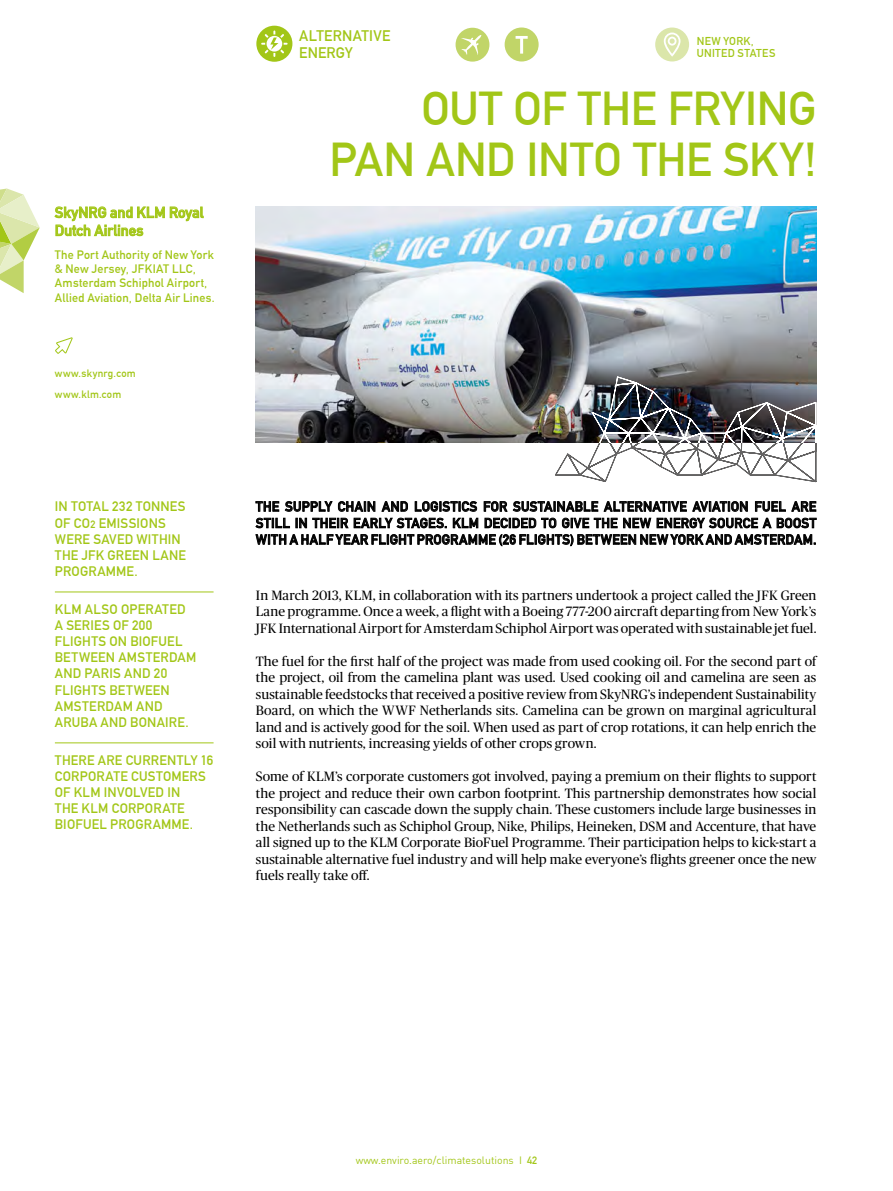
<style>
.page{position:relative;width:893px;height:1191px;background:#fff}
.page>*{position:absolute;margin:0;border:0;box-sizing:border-box;transform-origin:0 0}
.t1{font:700 46.5px/51px "DIN Alternate";color:#a2c617;text-align:right}
.t2{font:700 15px/16.5px "DIN Alternate";letter-spacing:.005em;color:#a2c617}
.t3{font:13.5px/16.5px "Publico";color:#000;text-align:justify}
.t4{font:700 13.5px/16.2px "DIN Alternate";letter-spacing:.02em;color:#a2c617}
.t5{font:700 13.5px/16.5px "DIN Alternate";letter-spacing:.02em;color:#000;text-align:justify}
.t6{font:700 12px/14.4px "DIN Alternate";letter-spacing:.015em;color:#a2c617}
.t7{font:700 11.25px/12.6px "DIN Alternate";letter-spacing:.02em;color:#a2c617}
.t8{font:10.5px "DIN";color:#a2c617}
.t9{font:700 10.5px/20.5px "DIN Alternate";letter-spacing:.03em;color:#a2c617}
.s1{font-family:"DIN";font-weight:400}
.s2{font-size:10.5px}
.s3{font-family:"DIN Alternate";font-weight:700}
</style>
<div class="page">
<div style="left:256px;top:26px;width:36px;height:36px;background:#a2c617;border-radius:50%"></div>
<svg style="left:261px;top:31px;width:27px;height:26px"></svg>
<svg style="left:55px;top:337px;width:18px;height:17px"></svg>
<svg style="left:0;top:188px;width:40px;height:105px"></svg>
<img style="left:256px;top:206px;width:560px;height:236px">
<svg style="left:54px;top:206px;width:150px;height:30px"></svg>
<svg style="left:256px;top:501px;width:23px;height:10px"></svg>
<svg style="left:285px;top:501px;width:47px;height:10px"></svg>
<svg style="left:338px;top:501px;width:37px;height:10px"></svg>
<svg style="left:382px;top:501px;width:26px;height:10px"></svg>
<svg style="left:415px;top:501px;width:62px;height:10px"></svg>
<svg style="left:484px;top:501px;width:23px;height:10px"></svg>
<svg style="left:513px;top:501px;width:85px;height:10px"></svg>
<svg style="left:604px;top:501px;width:144px;height:10px"></svg>
<svg style="left:755px;top:501px;width:61px;height:10px"></svg>
<svg style="left:256px;top:518px;width:34px;height:10px"></svg>
<svg style="left:296px;top:518px;width:52px;height:10px"></svg>
<svg style="left:354px;top:518px;width:93px;height:10px"></svg>
<svg style="left:453px;top:518px;width:25px;height:10px"></svg>
<svg style="left:485px;top:518px;width:71px;height:10px"></svg>
<svg style="left:562px;top:518px;width:55px;height:10px"></svg>
<svg style="left:623px;top:518px;width:28px;height:10px"></svg>
<svg style="left:657px;top:518px;width:114px;height:10px"></svg>
<svg style="left:777px;top:518px;width:39px;height:10px"></svg>
<svg style="left:256px;top:534px;width:560px;height:12px"></svg>
<hr style="left:55px;top:591px;width:159px;height:1px;background:#a2c617">
<hr style="left:55px;top:742px;width:159px;height:1px;background:#a2c617">
<div style="left:655px;top:28px;width:34px;height:33px;background:#dbe6aa;border-radius:50%"></div>
<svg style="left:664px;top:33px;width:16px;height:24px"></svg>
<div style="left:456px;top:28px;width:33px;height:34px;background:#c1d568;border-radius:50%"></div>
<svg style="left:461px;top:35px;width:21px;height:20px"></svg>
<div style="left:505px;top:27px;width:34px;height:34px;background:#c1d568;border-radius:50%"></div>
<svg style="left:516px;top:36px;width:12px;height:18px"></svg>
<img style="left:555px;top:376px;width:262px;height:106px">
<p class="t2" style="left:55px;top:202px;width:150px;line-height:18px">SkyNRG and KLM Royal<br>Dutch Airlines</p>
<p class="t6" style="left:55px;top:246px;width:161px">The Port Authority of New York &amp; New Jersey<span class="s1">,</span> JFKIAT LLC<span class="s1">,<br></span>Amsterdam Schiphol Airport<span class="s1">,<br></span>Allied Aviation<span class="s1">,</span> Delta Air Lines.</p>
<p class="t9" style="left:55px;top:363px;width:82px">www.skynrg.com www.klm.com</p>
<p class="t2" style="left:299px;top:27px;width:93px">ALTERNATIVE<br>ENERGY</p>
<p class="t7" style="left:697px;top:34px;width:80px">NEW YORK<span class="s1">,<br></span>UNITED STATES</p>
<h1 class="t1" style="left:329px;top:80px;width:489px">OUT OF THE FRYING<br>PAN AND INTO THE SKY!</h1>
<p class="t4" style="left:55px;top:497px;width:133px">IN TOTAL 232 TONNES<br>OF CO<span class="s2">2</span> EMISSIONS<br>WERE SAVED WITHIN<br>THE JFK GREEN LANE<br>PROGRAMME.</p>
<p class="t4" style="left:55px;top:600px;width:143px">KLM ALSO OPERATED<br>A SERIES OF 200<br>FLIGHTS ON BIOFUEL<br>BETWEEN AMSTERDAM<br>AND PARIS AND 20<br>FLIGHTS BETWEEN<br>AMSTERDAM AND<br>ARUBA AND BONAIRE.</p>
<p class="t4" style="left:55px;top:750px;width:160px">THERE ARE CURRENTLY 16<br>CORPORATE CUSTOMERS<br>OF KLM INVOLVED IN<br>THE KLM CORPORATE<br>BIOFUEL PROGRAMME.</p>
<p class="t5" style="left:256px;top:497px;width:562px">THE SUPPLY CHAIN AND LOGISTICS FOR SUSTAINABLE ALTERNATIVE AVIATION FUEL ARE STILL IN THEIR EARLY STAGES. KLM DECIDED TO GIVE THE NEW ENERGY SOURCE A BOOST WITH A HALF YEAR FLIGHT PROGRAMME (26 FLIGHTS) BETWEEN NEW YORK AND AMSTERDAM.</p>
<p class="t3" style="left:256px;top:586px;width:562px">In March 2013, KLM, in collaboration with its partners undertook a project called the JFK Green Lane programme. Once a week, a flight with a Boeing 777-200 aircraft departing from New York’s JFK International Airport for Amsterdam Schiphol Airport was operated with sustainable jet fuel.</p>
<p class="t3" style="left:256px;top:652px;width:562px">The fuel for the first half of the project was made from used cooking oil. For the second part of the project, oil from the camelina plant was used. Used cooking oil and camelina are seen as sustainable feedstocks that received a positive review from SkyNRG’s independent Sustainability Board, on which the WWF Netherlands sits. Camelina can be grown on marginal agricultural land and is actively good for the soil. When used as part of crop rotations, it can help enrich the soil with nutrients, increasing yields of other crops grown.</p>
<p class="t3" style="left:256px;top:768px;width:562px">Some of KLM’s corporate customers got involved, paying a premium on their flights to support the project and reduce their own carbon footprint. This partnership demonstrates how social responsibility can cascade down the supply chain. These customers include large businesses in the Netherlands such as Schiphol Group, Nike, Philips, Heineken, DSM and Accenture, that have all signed up to the KLM Corporate BioFuel Programme. Their participation helps to kick-start a sustainable alternative fuel industry and will help make everyone’s flights greener once the new fuels really take off.</p>
<p class="t8" style="left:356px;top:1154px;width:183px">www.enviro.aero/climatesolutions I <span class="s3">42</span></p>
</div>
